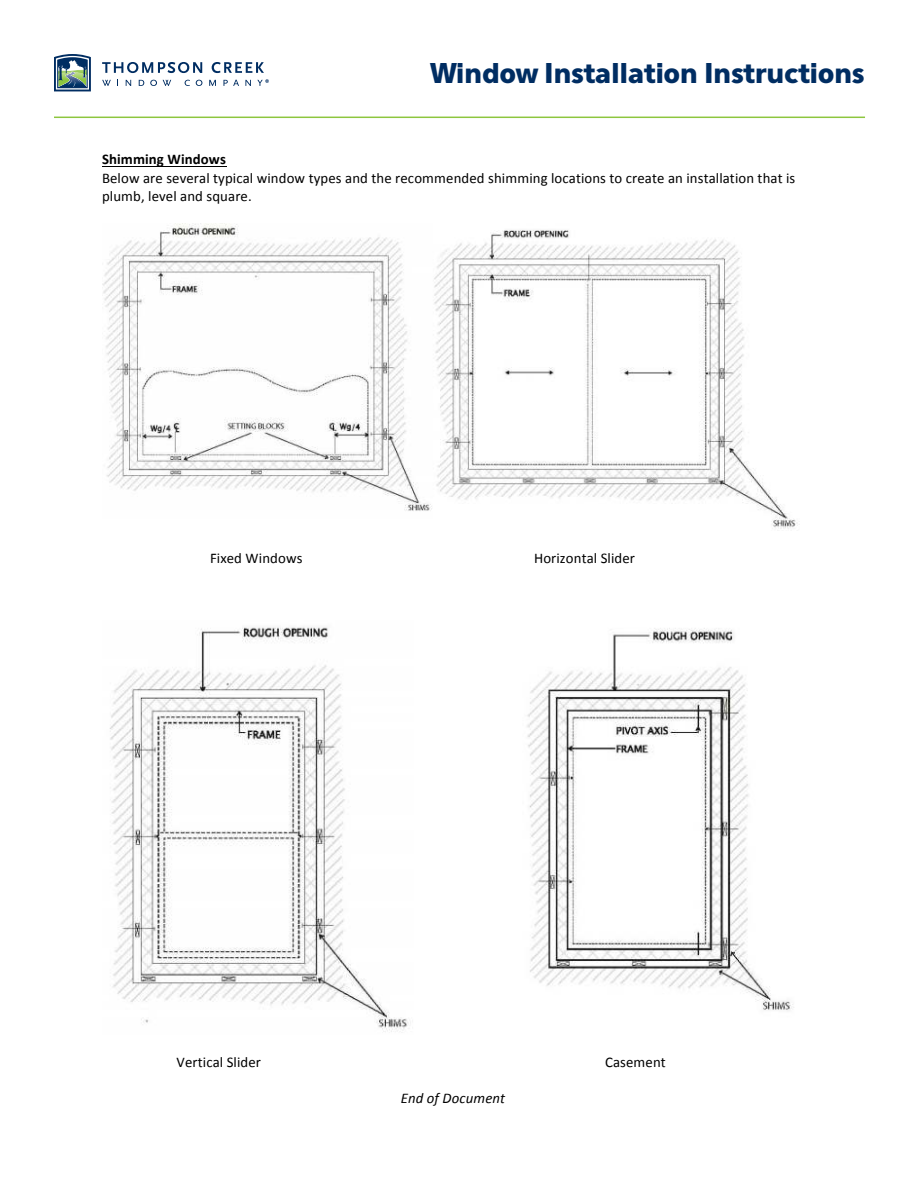
<style>
.page{position:relative;width:918px;height:1188px;background:#fff}
.page>*{position:absolute;margin:0;border:0;box-sizing:border-box;transform-origin:0 0}
.t1{font:900 27px "Eau Sans";letter-spacing:-.02em;color:#002d62}
.t2{font:14.7px/18.3px "Calibri";letter-spacing:.01em;color:#000}
.t3{font:700 14.7px "Calibri";letter-spacing:.01em;color:#000}
.t4{font:italic 14.7px "Calibri";letter-spacing:.01em;color:#000}
</style>
<div class="page">
<svg style="left:102px;top:62px;width:100px;height:11px"></svg>
<svg style="left:212px;top:62px;width:52px;height:11px"></svg>
<svg style="left:102px;top:80px;width:9px;height:6px"></svg>
<svg style="left:126px;top:80px;width:5px;height:6px"></svg>
<svg style="left:139px;top:80px;width:5px;height:6px"></svg>
<svg style="left:150px;top:80px;width:7px;height:6px"></svg>
<svg style="left:163px;top:80px;width:8px;height:6px"></svg>
<svg style="left:185px;top:80px;width:5px;height:6px"></svg>
<svg style="left:196px;top:80px;width:6px;height:6px"></svg>
<svg style="left:209px;top:80px;width:7px;height:6px"></svg>
<svg style="left:223px;top:80px;width:16px;height:6px"></svg>
<svg style="left:245px;top:80px;width:6px;height:6px"></svg>
<svg style="left:54px;top:54px;width:37px;height:37px"></svg>
<svg style="left:257px;top:79px;width:12px;height:7px"></svg>
<hr style="left:54px;top:117px;width:811px;height:1px;background:#8dc63f">
<hr style="left:102px;top:167px;width:124px;height:1px;background:#000">
<img style="left:102px;top:224px;width:698px;height:305px">
<img style="left:109px;top:627px;width:685px;height:405px">
<h1 class="t1" style="left:430px;top:58px;width:436px">Window Installation Instructions</h1>
<p class="t3" style="left:102px;top:150px;width:125px">Shimming Windows</p>
<p class="t2" style="left:102px;top:169px;width:695px">Below are several typical window types and the recommended shimming locations to create an installation that is plumb, level and square.</p>
<p class="t2" style="left:210px;top:549px;width:94px">Fixed Windows</p>
<p class="t2" style="left:534px;top:549px;width:102px">Horizontal Slider</p>
<p class="t2" style="left:177px;top:1053px;width:86px">Vertical Slider</p>
<p class="t2" style="left:605px;top:1053px;width:62px">Casement</p>
<p class="t4" style="left:401px;top:1088px;width:106px">End of Document</p>
</div>
